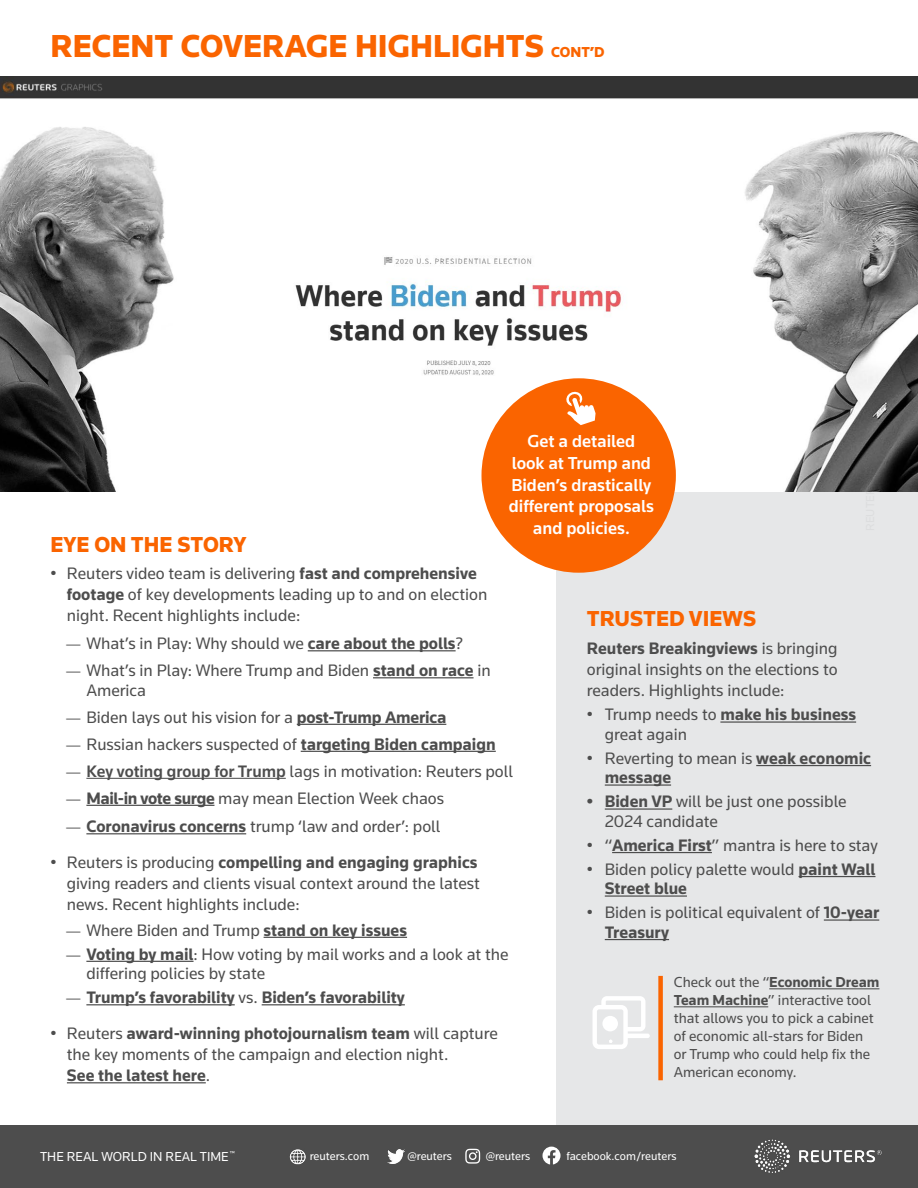
<style>
.page{position:relative;width:918px;height:1188px;background:#fff}
.page>*{position:absolute;margin:0;border:0;box-sizing:border-box;transform-origin:0 0}
.t1{font:900 33px "Knowledge";color:#fa6400}
.t2{font:900 22.5px "Knowledge";color:#fa6400}
.t3{font:500 18px/21.6px "Knowledge";color:#fff;text-align:center}
.t4{font:17.25px/21px "Knowledge";color:#4d4d4d}
.t5{font:700 17.25px/19.5px "Knowledge";color:#4d4d4d}
.t6{font:15px/18px "Knowledge";color:#4d4d4d}
.t7{font:13.5px "Knowledge";color:#fff}
.t8{font:12px "Knowledge";color:#fff}
.t9{font:7.5px "Knowledge";color:#fff}
.s1{font-size:15px}
.s2{font-weight:700}
.s3{font-family:"Minion Pro"}
.s4{font-weight:500}
.s5{font-family:"Minion Pro";font-weight:400}
.s6{font-weight:400}
</style>
<div class="page">
<div style="left:556px;top:491px;width:362px;height:634px;background:#e6e7e8"></div>
<hr style="left:720px;top:721px;width:136px;height:2px;background:#4d4d4d">
<hr style="left:756px;top:765px;width:115px;height:1px;background:#4d4d4d">
<hr style="left:605px;top:784px;width:66px;height:2px;background:#4d4d4d">
<hr style="left:605px;top:808px;width:67px;height:2px;background:#4d4d4d">
<hr style="left:612px;top:852px;width:100px;height:1px;background:#4d4d4d">
<hr style="left:799px;top:876px;width:77px;height:1px;background:#4d4d4d">
<hr style="left:605px;top:895px;width:82px;height:2px;background:#4d4d4d">
<hr style="left:824px;top:919px;width:55px;height:2px;background:#4d4d4d">
<hr style="left:605px;top:939px;width:64px;height:1px;background:#4d4d4d">
<hr style="left:769px;top:988px;width:110px;height:1px;background:#4d4d4d">
<hr style="left:674px;top:1006px;width:94px;height:1px;background:#4d4d4d">
<img style="left:0;top:76px;width:918px;height:415px">
<hr style="left:308px;top:650px;width:148px;height:1px;background:#4d4d4d">
<hr style="left:373px;top:677px;width:101px;height:1px;background:#4d4d4d">
<hr style="left:297px;top:724px;width:149px;height:1px;background:#4d4d4d">
<hr style="left:301px;top:751px;width:195px;height:1px;background:#4d4d4d">
<hr style="left:86px;top:778px;width:200px;height:1px;background:#4d4d4d">
<hr style="left:86px;top:805px;width:128px;height:1px;background:#4d4d4d">
<hr style="left:86px;top:833px;width:160px;height:1px;background:#4d4d4d">
<hr style="left:264px;top:937px;width:143px;height:1px;background:#4d4d4d">
<hr style="left:86px;top:961px;width:108px;height:1px;background:#4d4d4d">
<hr style="left:86px;top:1004px;width:149px;height:1px;background:#4d4d4d">
<hr style="left:262px;top:1004px;width:143px;height:1px;background:#4d4d4d">
<hr style="left:67px;top:1082px;width:139px;height:1px;background:#4d4d4d">
<div style="left:481px;top:378px;width:195px;height:195px;background:#fa6400;border-radius:50%"></div>
<svg style="left:566px;top:391px;width:30px;height:35px"></svg>
<svg style="left:593px;top:996px;width:57px;height:53px"></svg>
<div style="left:658px;top:976px;width:5px;height:104px;background:#fa6400"></div>
<div style="left:0;top:1125px;width:918px;height:63px;background:#4d4d4d"></div>
<img style="left:754px;top:1139px;width:128px;height:34px">
<img style="left:387px;top:1150px;width:17px;height:14px">
<svg style="left:465px;top:1149px;width:15px;height:15px"></svg>
<img style="left:289px;top:1149px;width:17px;height:16px">
<svg style="left:543px;top:1147px;width:18px;height:17px"></svg>
<h1 class="t1" style="left:50px;top:26px;width:556px">RECENT COVERAGE HIGHLIGHTS <span class="s1">CONT’D</span></h1>
<p class="t3" style="left:509px;top:430px;width:147px">Get a detailed<br>look at Trump and<br>Biden’s drastically different proposals and policies.</p>
<h2 class="t2" style="left:50px;top:530px;width:197px">EYE ON THE STORY</h2>
<p class="t4" style="left:67px;top:562px;width:422px;text-indent:-17px">• Reuters video team is delivering <span class="s2">fast and comprehensive footage</span> of key developments leading up to and on election night. Recent highlights include:</p>
<p class="t4" style="left:65px;top:633px;width:399px"><span class="s3">—</span> What’s in Play: Why should we <span class="s2">care about the polls</span>?</p>
<p class="t4" style="left:86px;top:660px;width:406px;line-height:19.5px;text-indent:-21px"><span class="s3">—</span> What’s in Play: Where Trump and Biden <span class="s2">stand on race</span> in<br>America</p>
<p class="t4" style="left:65px;top:706px;width:382px"><span class="s3">—</span> Biden lays out his vision for a <span class="s2">post-Trump America</span></p>
<p class="t4" style="left:65px;top:733px;width:432px"><span class="s3">—</span> Russian hackers suspected of <span class="s2">targeting Biden campaign</span></p>
<p class="t4" style="left:65px;top:760px;width:449px"><span class="s3">—</span> <span class="s4">Key voting group for Trump</span> lags in motivation: Reuters poll</p>
<p class="t4" style="left:65px;top:787px;width:380px"><span class="s3">—</span> <span class="s2">Mail-in vote surge</span> may mean Election Week chaos</p>
<p class="t4" style="left:65px;top:816px;width:377px"><span class="s3">—</span> <span class="s2">Coronavirus concerns</span> trump ‘law and order’: poll</p>
<p class="t4" style="left:67px;top:852px;width:415px;text-indent:-17px">• Reuters is producing <span class="s2">compelling and engaging graphics </span>giving readers and clients visual context around the latest news. Recent highlights include:</p>
<p class="t4" style="left:65px;top:919px;width:343px"><span class="s3">—</span> Where Biden and Trump <span class="s2">stand on key issues</span></p>
<p class="t4" style="left:86px;top:944px;width:424px;line-height:19.5px;text-indent:-21px"><span class="s3">—</span> <span class="s2">Voting by mail</span>: How voting by mail works and a look at the differing policies by state</p>
<p class="t5" style="left:65px;top:987px;width:341px"><span class="s5">—</span> Trump’s favorability <span class="s6">vs.</span> Biden’s favorability</p>
<p class="t4" style="left:67px;top:1022px;width:432px;text-indent:-17px">• Reuters <span class="s2">award-winning photojournalism team</span> will capture the key moments of the campaign and election night.<br><span class="s2">See the latest here</span>.</p>
<h2 class="t2" style="left:587px;top:604px;width:171px">TRUSTED VIEWS</h2>
<p class="t4" style="left:587px;top:638px;width:252px;text-align:justify"><span class="s2">Reuters Breakingviews</span> is bringing original insights on the elections to readers. Highlights include:</p>
<p class="t4" style="left:605px;top:705px;width:253px;line-height:19.5px;text-indent:-18px">• Trump needs to <span class="s2">make his business </span>great again</p>
<p class="t5" style="left:605px;top:748px;width:268px;text-indent:-18px"><span class="s6">• Reverting to mean is</span> weak economic message</p>
<p class="t4" style="left:605px;top:792px;width:243px;line-height:19.5px;text-indent:-18px"><span class="s2">• Biden VP</span> will be just one possible<br>2024 candidate</p>
<p class="t4" style="left:587px;top:834px;width:293px">• “<span class="s2">America First</span>” mantra is here to stay</p>
<p class="t4" style="left:605px;top:859px;width:272px;line-height:19.5px;text-indent:-18px">• Biden policy palette would <span class="s2">paint Wall<br>Street blue</span></p>
<p class="t4" style="left:605px;top:902px;width:276px;line-height:19.5px;text-indent:-18px">• Biden is political equivalent of <span class="s2">10-year<br>Treasury</span></p>
<p class="t6" style="left:674px;top:973px;width:207px">Check out the “<span class="s2">Economic Dream<br>Team Machine</span>” interactive tool that allows you to pick a cabinet of economic all-stars for Biden or Trump who could help fix the<br>American economy.</p>
<p class="t9" style="left:230px;top:1149px;width:7px">™</p>
<p class="t7" style="left:40px;top:1148px;width:190px">THE REAL WORLD IN REAL TIME</p>
<p class="t8" style="left:310px;top:1148px;width:61px">reuters.com</p>
<p class="t8" style="left:407px;top:1149px;width:46px">@reuters</p>
<p class="t8" style="left:486px;top:1149px;width:46px">@reuters</p>
<p class="t8" style="left:566px;top:1149px;width:112px">facebook.com/reuters</p>
</div>
